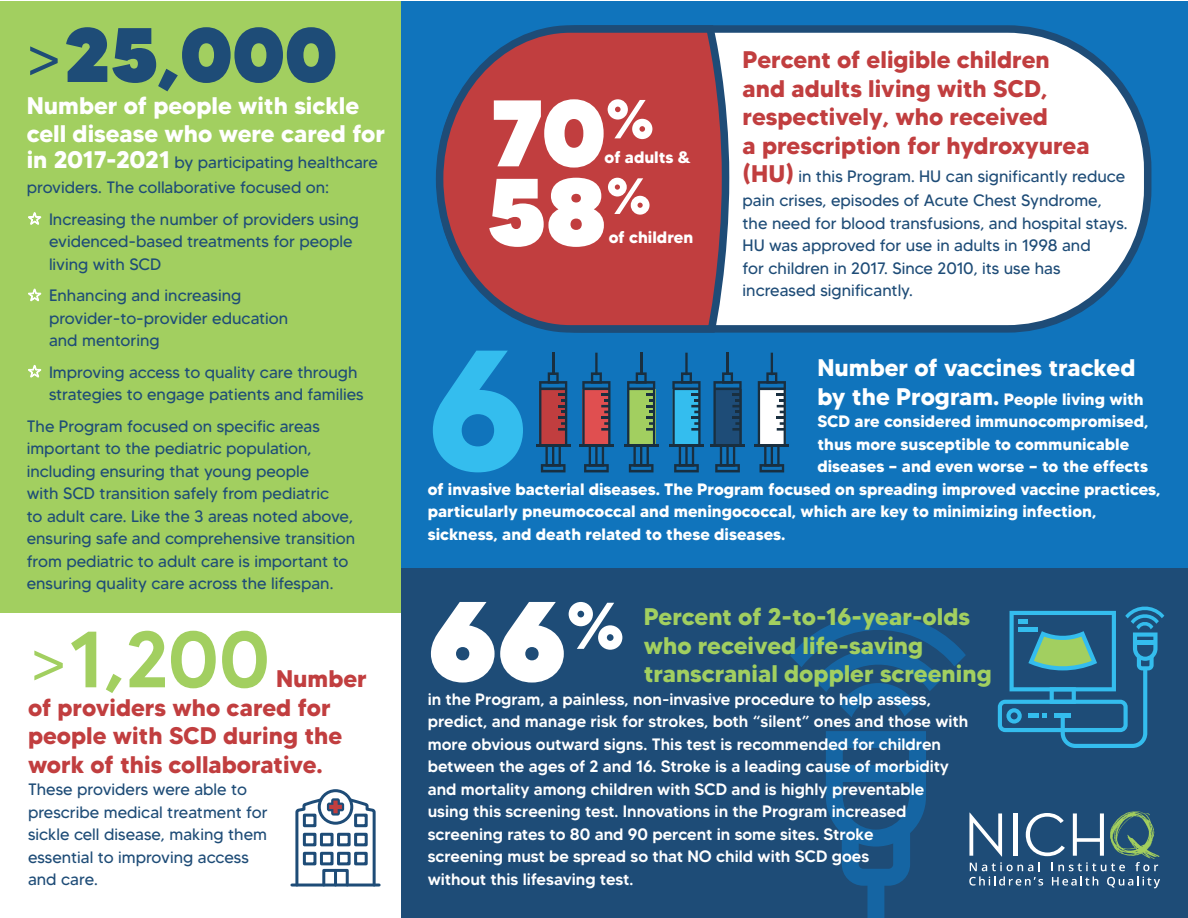
<style>
.page{position:relative;width:1188px;height:918px;background:#fff}
.page>*{position:absolute;margin:0;border:0;box-sizing:border-box;transform-origin:0 0}
.t1{font:500 79.5px "MADETOMMY";color:#a2cf60}
.t2{font:900 76.95px "MADETOMMY";color:#1e4c77}
.t3{font:700 24px/28.5px "MADETOMMY";color:#c13e3f}
.t4{font:700 24px/28.5px "MADETOMMY";color:#a2cf60}
.t5{font:700 24px/28.5px "MADETOMMY";color:#fff}
.t6{font:16.5px/22.5px "MADETOMMY";color:#1e4c77}
.t7{font:500 16.5px/22.5px "MADETOMMY";color:#fff}
.t8{font:700 16.5px "MADETOMMY";color:#fff}
.s1{font-weight:300}
.s2{font-weight:700;font-size:24px;color:#fff}
.s3{font-weight:700;font-size:24px;color:#c13e3f}
.s4{font-size:24px}
</style>
<div class="page">
<div style="left:0;top:1px;width:440px;height:611px;background:#a2cf60"></div>
<div style="left:401px;top:568px;width:787px;height:350px;background:#1e4c77"></div>
<svg style="left:790px;top:614px;width:176px;height:103px"></svg>
<svg style="left:826px;top:731px;width:100px;height:187px"></svg>
<div style="left:834px;top:765px;width:84px;height:17px;background:#1565a3"></div>
<div style="left:401px;top:1px;width:787px;height:567px;background:#1074bc"></div>
<svg style="left:998px;top:606px;width:166px;height:142px"></svg>
<div style="left:442px;top:29px;width:706px;height:300px;background:#fff;border-radius:140px"></div>
<div style="left:438px;top:25px;width:713px;height:308px;border:8px solid #1e4c77;border-radius:140px"></div>
<svg style="left:436px;top:25px;width:297px;height:308px"></svg>
<svg style="left:494px;top:99px;width:158px;height:69px"></svg>
<svg style="left:489px;top:178px;width:161px;height:69px"></svg>
<hr style="left:754px;top:444px;width:35px;height:3px;background:#192f40">
<hr style="left:771px;top:353px;width:2px;height:22px;background:#192f40">
<svg style="left:758px;top:372px;width:28px;height:100px"></svg>
<hr style="left:710px;top:444px;width:35px;height:3px;background:#192f40">
<hr style="left:726px;top:353px;width:3px;height:22px;background:#192f40">
<svg style="left:713px;top:372px;width:29px;height:100px"></svg>
<hr style="left:669px;top:444px;width:35px;height:3px;background:#192f40">
<hr style="left:685px;top:353px;width:3px;height:22px;background:#192f40">
<svg style="left:672px;top:372px;width:29px;height:100px"></svg>
<hr style="left:624px;top:444px;width:35px;height:3px;background:#192f40">
<hr style="left:640px;top:353px;width:2px;height:22px;background:#192f40">
<svg style="left:627px;top:372px;width:28px;height:100px"></svg>
<hr style="left:579px;top:444px;width:35px;height:3px;background:#192f40">
<hr style="left:595px;top:353px;width:3px;height:22px;background:#192f40">
<svg style="left:582px;top:372px;width:28px;height:100px"></svg>
<hr style="left:536px;top:444px;width:35px;height:3px;background:#192f40">
<hr style="left:552px;top:353px;width:2px;height:22px;background:#192f40">
<svg style="left:539px;top:372px;width:28px;height:100px"></svg>
<svg style="left:433px;top:351px;width:90px;height:121px"></svg>
<svg style="left:969px;top:811px;width:191px;height:77px"></svg>
<svg style="left:431px;top:602px;width:191px;height:81px"></svg>
<div style="left:318px;top:789px;width:35px;height:36px;border:3px solid #1e4c77;border-radius:50%"></div>
<hr style="left:292px;top:884px;width:87px;height:3px;background:#1e4c77">
<svg style="left:294px;top:796px;width:83px;height:91px"></svg>
<svg style="left:28px;top:212px;width:13px;height:13px"></svg>
<svg style="left:28px;top:289px;width:13px;height:13px"></svg>
<svg style="left:28px;top:365px;width:13px;height:13px"></svg>
<h2 class="t2" style="left:24px;top:6px;width:315px"><span class="s1">&gt;</span>25,000</h2>
<h3 class="t5" style="left:27px;top:91px;width:360px">Number of people with sickle cell disease who were cared for</h3>
<p class="t6" style="left:27px;top:149px;width:353px;line-height:25.5px"><span class="s2">in 2017-2021</span> by participating healthcare providers. The collaborative focused on:</p>
<p class="t6" style="left:49px;top:208px;width:312px">Increasing the number of providers using evidenced-based treatments for people living with SCD</p>
<p class="t6" style="left:49px;top:284px;width:241px">Enhancing and increasing provider-to-provider education and mentoring</p>
<p class="t6" style="left:49px;top:361px;width:316px">Improving access to quality care through strategies to engage patients and families</p>
<p class="t6" style="left:27px;top:415px;width:330px">The Program focused on specific areas important to the pediatric population, including ensuring that young people<br>with SCD transition safely from pediatric<br>to adult care. Like the 3 areas noted above, ensuring safe and comprehensive transition from pediatric to adult care is important to ensuring quality care across the lifespan.</p>
<h1 class="t1" style="left:28px;top:610px;width:243px"><span class="s1">&gt;</span>1,200</h1>
<h3 class="t3" style="left:28px;top:664px;width:340px;text-indent:248px">Number of providers who cared for people with SCD during the work of this collaborative.</h3>
<p class="t6" style="left:28px;top:778px;width:241px">These providers were able to prescribe medical treatment for sickle cell disease, making them essential to improving access and care.</p>
<p class="t8" style="left:604px;top:147px;width:88px">of adults &amp;</p>
<p class="t8" style="left:609px;top:227px;width:86px">of children</p>
<h3 class="t3" style="left:743px;top:45px;width:349px">Percent of eligible children and adults living with SCD, respectively, who received<br>a prescription for hydroxyurea</h3>
<p class="t6" style="left:743px;top:164px;width:384px;line-height:24px"><span class="s3">(HU)</span> in this Program. HU can significantly reduce pain crises, episodes of Acute Chest Syndrome,</p>
<p class="t6" style="left:743px;top:212px;width:387px">the need for blood transfusions, and hospital stays.<br>HU was approved for use in adults in 1998 and<br>for children in 2017. Since 2010, its use has increased significantly.</p>
<h3 class="t5" style="left:817px;top:353px;width:320px">Number of vaccines tracked</h3>
<p class="t8" style="left:817px;top:389px;width:328px"><span class="s4">by the Program.</span> People living with</p>
<p class="t8" style="left:817px;top:411px;width:333px">SCD are considered immunocompromised,</p>
<p class="t8" style="left:817px;top:434px;width:313px">thus more susceptible to communicable</p>
<p class="t8" style="left:817px;top:456px;width:332px">diseases — and even worse — to the effects</p>
<p class="t8" style="left:428px;top:479px;width:734px">of invasive bacterial diseases. The Program focused on spreading improved vaccine practices,</p>
<p class="t8" style="left:428px;top:501px;width:670px">particularly pneumococcal and meningococcal, which are key to minimizing infection,</p>
<p class="t8" style="left:428px;top:524px;width:359px">sickness, and death related to these diseases.</p>
<h3 class="t4" style="left:644px;top:602px;width:350px">Percent of 2-to-16-year-olds who received life-saving transcranial doppler screening</h3>
<p class="t7" style="left:428px;top:687px;width:542px">in the Program, a painless, non-invasive procedure to help assess, predict, and manage risk for strokes, both “silent” ones and those with more obvious outward signs. This test is recommended for children between the ages of 2 and 16. Stroke is a leading cause of morbidity and mortality among children with SCD and is highly preventable using this screening test. Innovations in the Program increased screening rates to 80 and 90 percent in some sites. Stroke<br>screening must be spread so that NO child with SCD goes<br>without this lifesaving test.</p>
</div>
